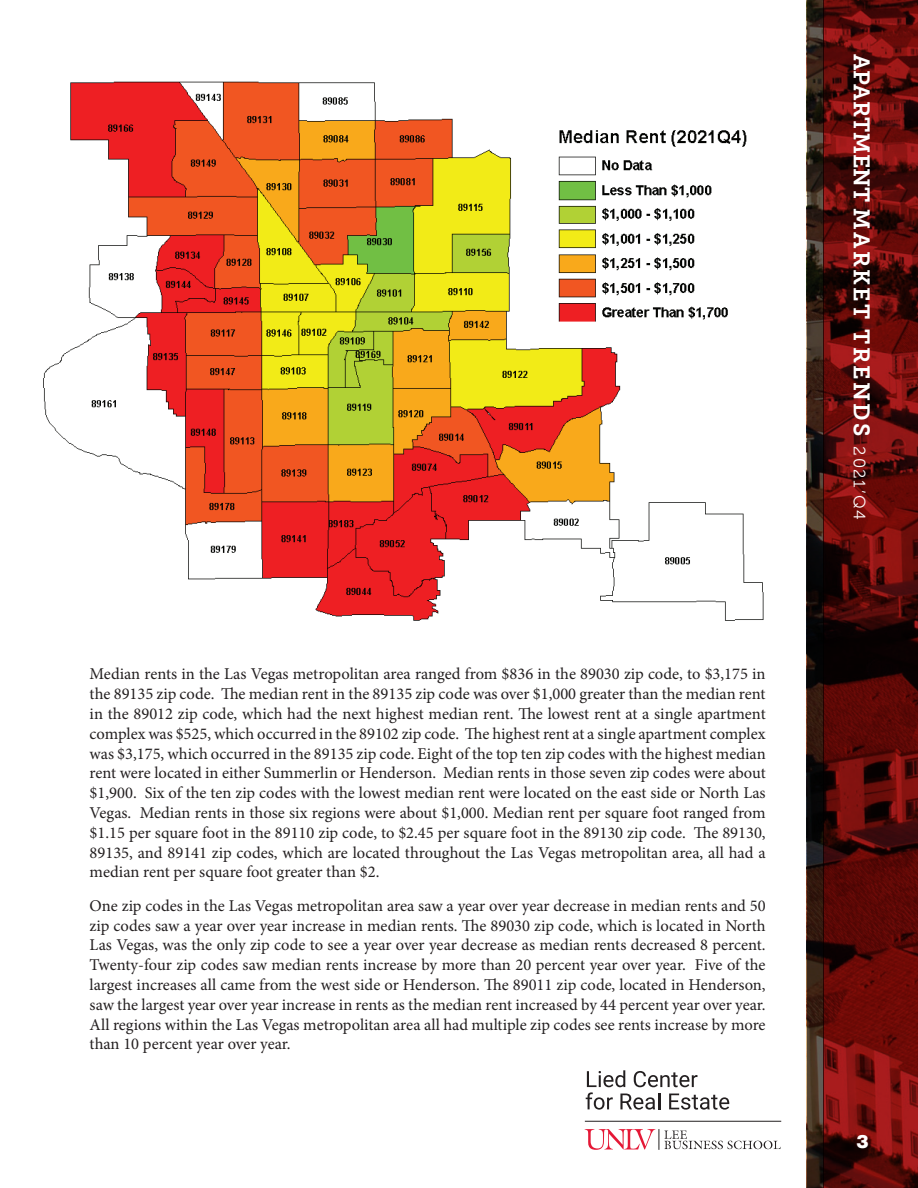
<style>
.page{position:relative;width:918px;height:1188px;background:#fff}
.page>*{position:absolute;margin:0;border:0;box-sizing:border-box;transform-origin:0 0}
.t1{font:22.5px "Museo Slab 700";letter-spacing:.095em;color:#fff}
.t2{font:900 18px "Helvetica Now Display";color:#fff}
.t3{font:16.5px/19.8px "Minion Pro";color:#231f20;text-align:justify}
.s1{font-family:"Museo Slab 300";font-size:16.5px}
</style>
<div class="page">
<svg style="left:824px;top:0;width:94px;height:1188px;background:#5c0b09"></svg>
<svg style="left:807px;top:0;width:17px;height:1188px;background:#2b1d15"></svg>
<svg style="left:585px;top:1129px;width:196px;height:21px"></svg>
<hr style="left:585px;top:1121px;width:196px;height:1px;background:#231f20">
<svg style="left:586px;top:1070px;width:143px;height:40px"></svg>
<img style="left:43px;top:81px;width:721px;height:540px">
<p class="t3" style="left:90px;top:664px;width:678px">Median rents in the Las Vegas metropolitan area ranged from $836 in the 89030 zip code, to $3,175 in the 89135 zip code. The median rent in the 89135 zip code was over $1,000 greater than the median rent in the 89012 zip code, which had the next highest median rent. The lowest rent at a single apartment complex was $525, which occurred in the 89102 zip code. The highest rent at a single apartment complex was $3,175, which occurred in the 89135 zip code. Eight of the top ten zip codes with the highest median rent were located in either Summerlin or Henderson. Median rents in those seven zip codes were about $1,900. Six of the ten zip codes with the lowest median rent were located on the east side or North Las Vegas. Median rents in those six regions were about $1,000. Median rent per square foot ranged from $1.15 per square foot in the 89110 zip code, to $2.45 per square foot in the 89130 zip code. The 89130, 89135, and 89141 zip codes, which are located throughout the Las Vegas metropolitan area, all had a median rent per square foot greater than $2.</p>
<p class="t3" style="left:90px;top:896px;width:678px">One zip codes in the Las Vegas metropolitan area saw a year over year decrease in median rents and 50 zip codes saw a year over year increase in median rents. The 89030 zip code, which is located in North Las Vegas, was the only zip code to see a year over year decrease as median rents decreased 8 percent.<br>Twenty-four zip codes saw median rents increase by more than 20 percent year over year. Five of the largest increases all came from the west side or Henderson. The 89011 zip code, located in Henderson, saw the largest year over year increase in rents as the median rent increased by 44 percent year over year.<br>All regions within the Las Vegas metropolitan area all had multiple zip codes see rents increase by more than 10 percent year over year.</p>
<h1 class="t1" style="left:875px;top:54px;width:467px;rotate:90deg">APARTMENT MARKET TRENDS <span class="s1">2021’Q4</span></h1>
<p class="t2" style="left:856px;top:1129px;width:13px">3</p>
</div>
